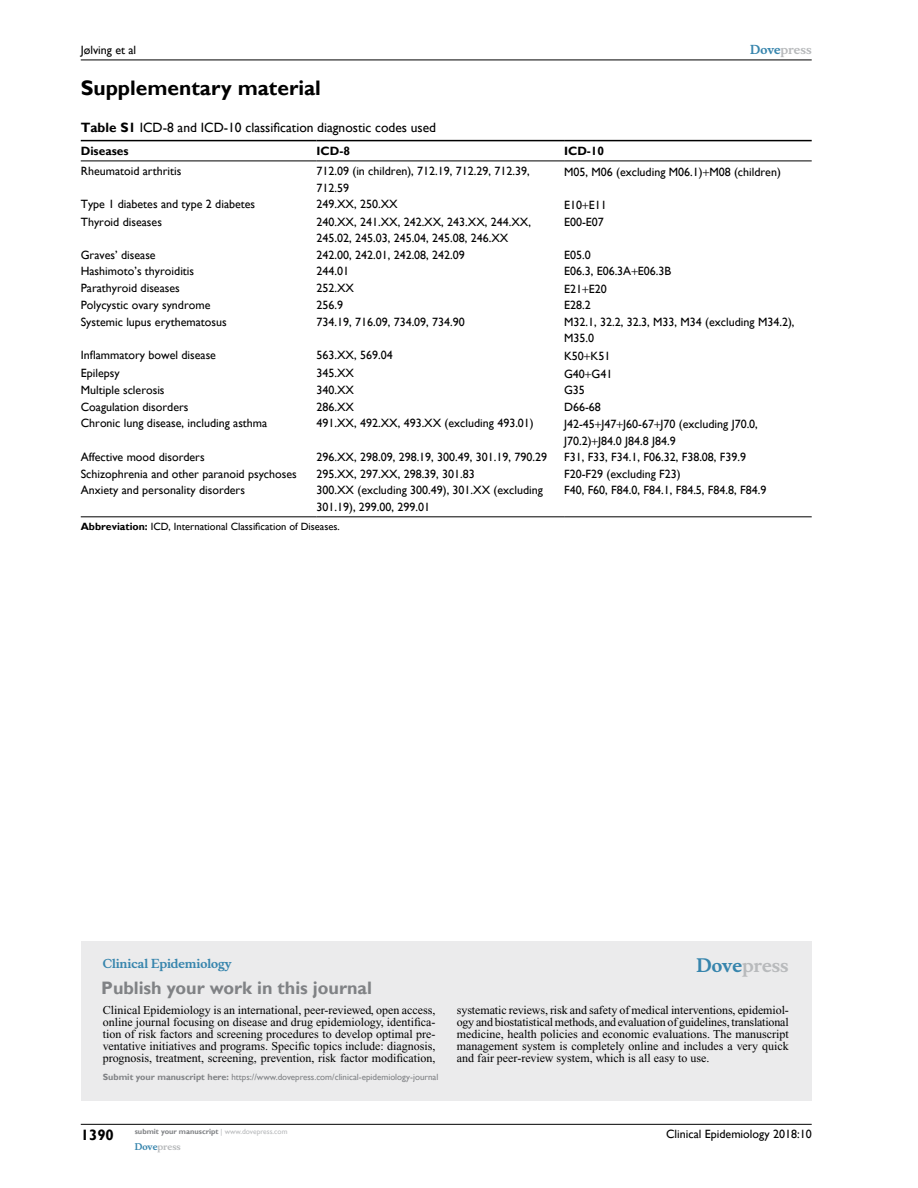
<style>
.page{position:relative;width:918px;height:1188px;background:#fff}
.page>*{position:absolute;margin:0;border:0;box-sizing:border-box;transform-origin:0 0}
.t1{font:700 21px "Gill Sans";color:#000}
.t2{font:700 18px "Gill Sans";color:#808285}
.t3{font:700 18px "Musee";color:#b8babc}
.t4{font:700 15px "Gill Sans";color:#000}
.t5{font:13.5px "Gill Sans";color:#000}
.t6{font:12px/16.5px "Gill Sans";color:#000}
.t7{font:12px/12px "Times New Roman";color:#000;text-align:justify}
.t8{font:700 12px "Musee";color:#3785ad}
.t9{font:700 12px "Gill Sans";color:#000}
.t10{font:700 12px "Musee";color:#b8babc}
.t11{font:10.5px "Gill Sans";color:#000}
.t12{font:9px "Gill Sans";color:#808285}
.t13{font:700 9px "Musee";color:#b8babc}
.t14{font:700 7.5px "Gill Sans";color:#808285}
.s1{color:#3785ad}
.s2{font-weight:700}
.s3{font-weight:400;color:#b8babc}
</style>
<div class="page">
<div style="left:81px;top:941px;width:731px;height:159px;background:#ebebec"></div>
<hr style="left:81px;top:1124px;width:731px;height:1px;background:#000">
<hr style="left:81px;top:60px;width:731px;height:1px;background:#000">
<hr style="left:81px;top:140px;width:235px;height:1px;background:#000">
<hr style="left:316px;top:140px;width:248px;height:1px;background:#000">
<hr style="left:564px;top:140px;width:248px;height:1px;background:#000">
<hr style="left:81px;top:161px;width:235px;height:1px;background:#000">
<hr style="left:316px;top:161px;width:248px;height:1px;background:#000">
<hr style="left:564px;top:161px;width:248px;height:1px;background:#000">
<hr style="left:81px;top:516px;width:235px;height:1px;background:#000">
<hr style="left:316px;top:516px;width:248px;height:1px;background:#000">
<hr style="left:564px;top:516px;width:248px;height:1px;background:#000">
<p class="t10" style="left:750px;top:43px;width:63px"><span class="s1">Dove</span>press</p>
<p class="t6" style="left:81px;top:42px;width:57px">Jølving et al</p>
<h1 class="t1" style="left:81px;top:76px;width:242px">Supplementary material</h1>
<p class="t5" style="left:81px;top:119px;width:357px"><span class="s2">Table S1</span> ICD-8 and ICD-10 classification diagnostic codes used</p>
<p class="t9" style="left:81px;top:144px;width:49px">Diseases</p>
<p class="t9" style="left:317px;top:144px;width:35px">ICD-8</p>
<p class="t9" style="left:564px;top:144px;width:42px">ICD-10</p>
<p class="t6" style="left:81px;top:163px;width:102px">Rheumatoid arthritis</p>
<p class="t6" style="left:317px;top:163px;width:215px">712.09 (in children), 712.19, 712.29, 712.39,<br>712.59</p>
<p class="t6" style="left:564px;top:164px;width:218px">M05, M06 (excluding M06.1) M08 (children)</p>
<p class="t6" style="left:81px;top:196px;width:176px">Type 1 diabetes and type 2 diabetes</p>
<p class="t6" style="left:317px;top:196px;width:83px">249.XX, 250.XX</p>
<p class="t6" style="left:564px;top:197px;width:44px">E10 E11</p>
<p class="t6" style="left:81px;top:214px;width:83px">Thyroid diseases</p>
<p class="t6" style="left:317px;top:214px;width:216px">240.XX, 241.XX, 242.XX, 243.XX, 244.XX,<br>245.02, 245.03, 245.04, 245.08, 246.XX</p>
<p class="t6" style="left:564px;top:214px;width:41px">E00-E07</p>
<p class="t6" style="left:81px;top:247px;width:115px">Graves’ disease<br>Hashimoto’s thyroiditis</p>
<p class="t6" style="left:317px;top:247px;width:150px">242.00, 242.01, 242.08, 242.09<br>244.01</p>
<p class="t6" style="left:564px;top:247px;width:109px">E05.0<br>E06.3, E06.3A E06.3B</p>
<p class="t6" style="left:81px;top:280px;width:101px">Parathyroid diseases</p>
<p class="t6" style="left:317px;top:280px;width:39px">252.XX</p>
<p class="t6" style="left:564px;top:281px;width:44px">E21 E20</p>
<p class="t6" style="left:81px;top:297px;width:131px">Polycystic ovary syndrome</p>
<p class="t6" style="left:317px;top:297px;width:28px">256.9</p>
<p class="t6" style="left:564px;top:297px;width:28px">E28.2</p>
<p class="t6" style="left:81px;top:314px;width:147px">Systemic lupus erythematosus</p>
<p class="t6" style="left:317px;top:314px;width:150px">734.19, 716.09, 734.09, 734.90</p>
<p class="t6" style="left:564px;top:314px;width:232px">M32.1, 32.2, 32.3, M33, M34 (excluding M34.2),<br>M35.0</p>
<p class="t6" style="left:81px;top:347px;width:137px">Inflammatory bowel disease</p>
<p class="t6" style="left:317px;top:347px;width:78px">563.XX, 569.04</p>
<p class="t6" style="left:564px;top:348px;width:48px">K50 K51</p>
<p class="t6" style="left:81px;top:364px;width:40px">Epilepsy</p>
<p class="t6" style="left:317px;top:364px;width:39px">345.XX</p>
<p class="t6" style="left:564px;top:365px;width:50px">G40 G41</p>
<p class="t6" style="left:81px;top:382px;width:85px">Multiple sclerosis</p>
<p class="t6" style="left:317px;top:382px;width:39px">340.XX</p>
<p class="t6" style="left:564px;top:382px;width:22px">G35</p>
<p class="t6" style="left:81px;top:399px;width:109px">Coagulation disorders</p>
<p class="t6" style="left:317px;top:399px;width:39px">286.XX</p>
<p class="t6" style="left:564px;top:399px;width:38px">D66-68</p>
<p class="t6" style="left:81px;top:415px;width:188px">Chronic lung disease, including asthma</p>
<p class="t6" style="left:317px;top:415px;width:219px">491.XX, 492.XX, 493.XX (excluding 493.01)</p>
<p class="t6" style="left:564px;top:416px;width:195px">J42-45 J47 J60-67 J70 (excluding J70.0,<br>J70.2) J84.0 J84.8 J84.9</p>
<p class="t6" style="left:81px;top:449px;width:125px">Affective mood disorders</p>
<p class="t6" style="left:317px;top:449px;width:232px">296.XX, 298.09, 298.19, 300.49, 301.19, 790.29</p>
<p class="t6" style="left:564px;top:449px;width:184px">F31, F33, F34.1, F06.32, F38.08, F39.9</p>
<p class="t6" style="left:81px;top:466px;width:218px">Schizophrenia and other paranoid psychoses</p>
<p class="t6" style="left:317px;top:466px;width:160px">295.XX, 297.XX, 298.39, 301.83</p>
<p class="t6" style="left:564px;top:466px;width:118px">F20-F29 (excluding F23)</p>
<p class="t6" style="left:81px;top:482px;width:166px">Anxiety and personality disorders</p>
<p class="t6" style="left:317px;top:482px;width:228px">300.XX (excluding 300.49), 301.XX (excluding<br>301.19), 299.00, 299.01</p>
<p class="t6" style="left:564px;top:482px;width:204px">F40, F60, F84.0, F84.1, F84.5, F84.8, F84.9</p>
<p class="t11" style="left:81px;top:520px;width:261px"><span class="s2">Abbreviation:</span> ICD, International Classification of Diseases.</p>
<p class="t8" style="left:103px;top:956px;width:130px">Clinical Epidemiology</p>
<h2 class="t2" style="left:101px;top:977px;width:272px">Publish your work in this journal</h2>
<h2 class="t3" style="left:697px;top:955px;width:94px"><span class="s1">Dove</span>press</h2>
<p class="t7" style="left:103px;top:1004px;width:334px">Clinical Epidemiology is an international, peer-reviewed, open access, online journal focusing on disease and drug epidemiology, identifica&shy;tion of risk factors and screening procedures to develop optimal pre&shy;ventative initiatives and programs. Specific topics include: diagnosis, prognosis, treatment, screening, prevention, risk factor modification,</p>
<p class="t7" style="left:457px;top:1004px;width:334px">systematic reviews, risk and safety of medical interventions, epidemiol&shy;ogy and biostatistical methods, and evaluation of guidelines, translational medicine, health policies and economic evaluations. The manuscript management system is completely online and includes a very quick and fair peer-review system, which is all easy to use.</p>
<p class="t12" style="left:103px;top:1072px;width:337px"><span class="s2">Submit your manuscript here:</span> https://www.dovepress.com/clinical-epidemiology-journal</p>
<p class="t4" style="left:81px;top:1126px;width:35px">1390</p>
<p class="t14" style="left:135px;top:1127px;width:154px">submit your manuscript <span class="s3">| www.dovepress.com</span></p>
<p class="t13" style="left:135px;top:1141px;width:48px"><span class="s1">Dove</span>press</p>
<p class="t6" style="left:666px;top:1126px;width:147px">Clinical Epidemiology 2018:10</p>
</div>
